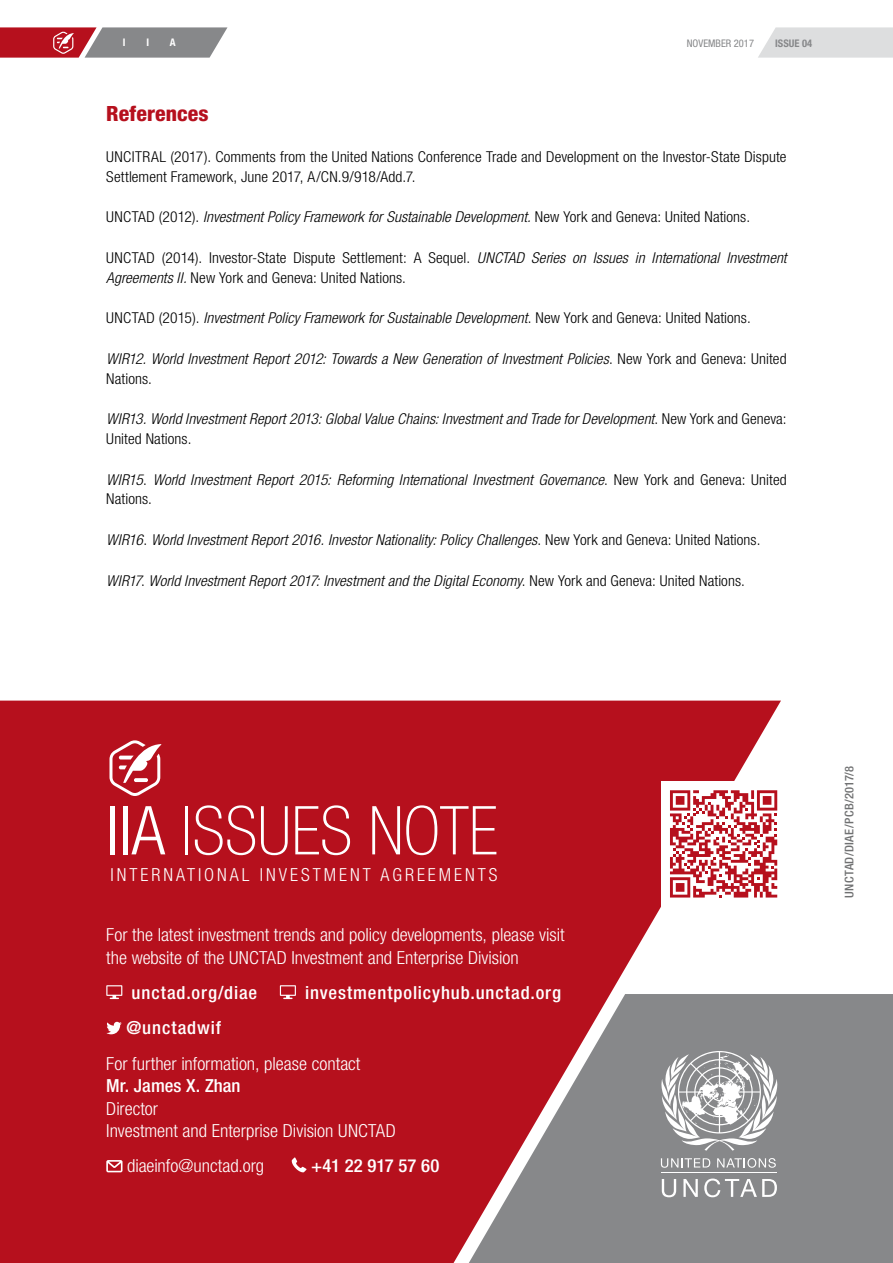
<style>
.page{position:relative;width:893px;height:1263px;background:#fff}
.page>*{position:absolute;margin:0;border:0;box-sizing:border-box;transform-origin:0 0}
.t1{font:100 condensed 67.5px "Helvetica Neue LT Std";color:#fff}
.t2{font:800 condensed 21px "Helvetica Neue LT Std";letter-spacing:.005em;color:#b6101d;scale:1.04 1}
.t3{font:300 condensed 18px/22.5px "Helvetica Neue LT Std";color:#fff;scale:1.04 1}
.t4{font:500 condensed 18px "Helvetica Neue LT Std";letter-spacing:.045em;color:#fff;scale:1.04 1}
.t5{font:300 condensed 18px "Helvetica Neue LT Std";letter-spacing:.165em;color:#fff}
.t6{font:500 condensed 18px "Helvetica Neue LT Std";color:#fff;scale:1.04 1}
.t7{font:italic 300 condensed 15px/19.5px "Helvetica Neue LT Std";color:#000;scale:1.04 1}
.t8{font:300 condensed 15px/19.5px "Helvetica Neue LT Std";letter-spacing:.005em;color:#000;scale:1.04 1}
.t9{font:500 condensed 12px "Helvetica Neue LT Std";letter-spacing:.025em;color:#707172;scale:1.04 1}
.t10{font:condensed 10.5px "Helvetica Neue LT Std";color:#87888a}
.t11{font:700 condensed 10.5px "Helvetica Neue LT Std";color:#87888a}
.t12{font:700 condensed 10.5px "Helvetica Neue LT Std";color:#fff}
.s1{font-style:normal}
.s2{font-style:italic}
.s3{font-weight:300}
</style>
<div class="page">
<div style="left:0;top:701px;width:781px;height:562px;background:#b6101d"></div>
<svg style="left:251px;top:994px;width:642px;height:269px;background:#a05259"></svg>
<div style="left:661px;top:781px;width:125px;height:126px;background:#fff"></div>
<svg style="left:106px;top:985px;width:16px;height:14px"></svg>
<svg style="left:280px;top:985px;width:16px;height:14px"></svg>
<svg style="left:106px;top:1022px;width:16px;height:12px"></svg>
<svg style="left:106px;top:1160px;width:17px;height:12px"></svg>
<svg style="left:292px;top:1157px;width:14px;height:15px"></svg>
<svg style="left:661px;top:1051px;width:117px;height:99px"></svg>
<svg style="left:662px;top:1179px;width:14px;height:18px"></svg>
<svg style="left:683px;top:1179px;width:15px;height:18px"></svg>
<svg style="left:704px;top:1178px;width:73px;height:19px"></svg>
<svg style="left:661px;top:1158px;width:49px;height:10px"></svg>
<svg style="left:717px;top:1158px;width:59px;height:10px"></svg>
<hr style="left:661px;top:1172px;width:116px;height:1px;background:#fff">
<svg style="left:670px;top:790px;width:107px;height:107px"></svg>
<svg style="left:109px;top:740px;width:52px;height:56px"></svg>
<svg style="left:758px;top:27px;width:135px;height:31px;background:#dfe0e1"></svg>
<svg style="left:0;top:27px;width:227px;height:31px;background:#a46a70"></svg>
<p class="t12" style="left:123px;top:36px;width:4px">I</p>
<p class="t12" style="left:146px;top:36px;width:4px">I</p>
<p class="t12" style="left:170px;top:36px;width:7px">A</p>
<p class="t10" style="left:687px;top:37px;width:69px">NOVEMBER 2017</p>
<p class="t11" style="left:775px;top:37px;width:38px">ISSUE 04</p>
<h2 class="t2" style="left:106px;top:101px;width:100px">References</h2>
<p class="t8" style="left:106px;top:147px;width:656px">UNCITRAL (2017). Comments from the United Nations Conference Trade and Development on the Investor-State Dispute<br>Settlement Framework, June 2017, A/CN.9/918/Add.7.</p>
<p class="t7" style="left:106px;top:208px;width:621px"><span class="s1">UNCTAD (2012).</span> Investment Policy Framework for Sustainable Development. <span class="s1">New York and Geneva: United Nations.</span></p>
<p class="t8" style="left:106px;top:248px;width:656px">UNCTAD (2014). Investor-State Dispute Settlement: A Sequel. <span class="s2">UNCTAD Series on Issues in International Investment<br>Agreements II.</span> New York and Geneva: United Nations.</p>
<p class="t7" style="left:106px;top:309px;width:621px"><span class="s1">UNCTAD (2015).</span> Investment Policy Framework for Sustainable Development<span class="s1">. New York and Geneva: United Nations.</span></p>
<p class="t7" style="left:106px;top:349px;width:656px">WIR12. World Investment Report 2012: Towards a New Generation of Investment Policies<span class="s1">. New York and Geneva: United<br>Nations.</span></p>
<p class="t7" style="left:106px;top:410px;width:656px">WIR13. World Investment Report 2013: Global Value Chains: Investment and Trade for Development<span class="s1">. New York and Geneva:<br>United Nations.</span></p>
<p class="t7" style="left:106px;top:470px;width:656px">WIR15<span class="s1">.</span> World Investment Report 2015: Reforming International Investment Governance<span class="s1">. New York and Geneva: United<br>Nations.</span></p>
<p class="t7" style="left:106px;top:530px;width:630px">WIR16<span class="s1">.</span> World Investment Report 2016. Investor Nationality: Policy Challenges<span class="s1">. New York and Geneva: United Nations.</span></p>
<p class="t7" style="left:106px;top:571px;width:615px">WIR17<span class="s1">.</span> World Investment Report 2017: Investment and the Digital Economy<span class="s1">. New York and Geneva: United Nations.</span></p>
<h1 class="t1" style="left:107px;top:793px;width:392px"><span class="s3">IIA</span> ISSUES NOTE</h1>
<p class="t5" style="left:110px;top:864px;width:389px">INTERNATIONAL INVESTMENT AGREEMENTS</p>
<p class="t3" style="left:106px;top:923px;width:442px">For the latest investment trends and policy developments, please visit the website of the UNCTAD Investment and Enterprise Division</p>
<p class="t4" style="left:132px;top:982px;width:122px">unctad.org/diae</p>
<p class="t4" style="left:305px;top:982px;width:248px">investmentpolicyhub.unctad.org</p>
<p class="t4" style="left:126px;top:1017px;width:93px">@unctadwif</p>
<p class="t3" style="left:106px;top:1052px;width:246px">For further information, please contact</p>
<p class="t6" style="left:106px;top:1075px;width:131px">Mr. James X. Zhan</p>
<p class="t3" style="left:106px;top:1097px;width:280px">Director<br>Investment and Enterprise Division UNCTAD</p>
<p class="t3" style="left:127px;top:1154px;width:133px">diaeinfo@unctad.org</p>
<p class="t6" style="left:311px;top:1155px;width:125px">+41 22 917 57 60</p>
<p class="t9" style="left:842px;top:897px;width:128px;rotate:-90deg">UNCTAD/DIAE/PCB/2017/8</p>
</div>
